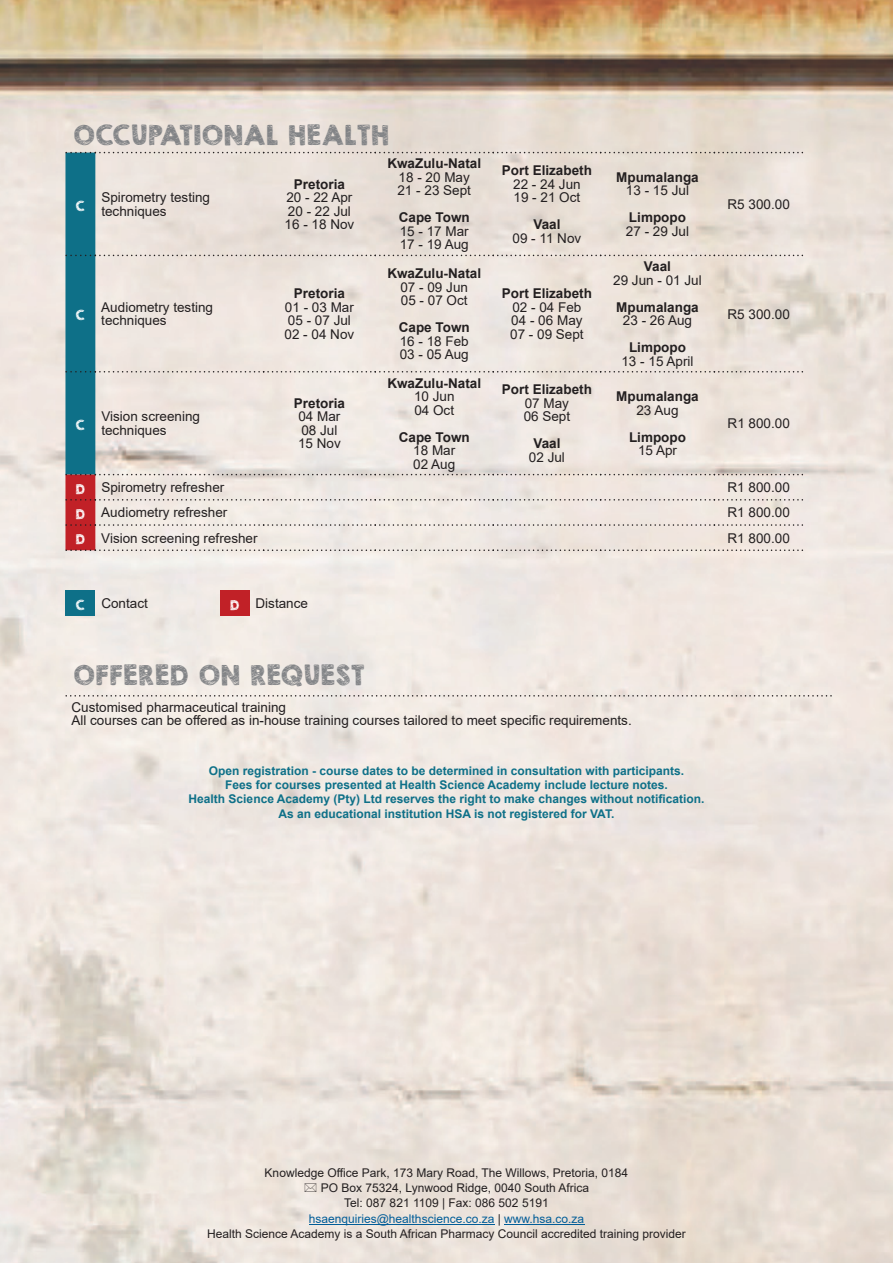
<style>
.page{position:relative;width:893px;height:1263px;background:#fff}
.page>*{position:absolute;margin:0;border:0;box-sizing:border-box;transform-origin:0 0}
.t1{font:27px "KG Broken Vessels Sketch";letter-spacing:.03em;color:#808285}
.t2{font:13.5px/13.5px "Arial";color:#231f20}
.t3{font:700 13.5px "Arial";color:#231f20}
.t4{font:13.5px "KG Broken Vessels Sketch";color:#fff}
.t5{font:700 12px/14.4px "Arial";color:#0e7088;text-align:center}
.t6{font:12px/15.3px "Arial";color:#231f20;text-align:center}
.s1{font-family:"KG Broken Vessels Sketch";color:#fff}
.s2{color:#015d98}
</style>
<div class="page">
<img style="left:0;top:0;width:893px;height:1263px">
<hr style="left:309px;top:1224px;width:185px;height:1px;background:#015d98">
<hr style="left:504px;top:1224px;width:80px;height:1px;background:#015d98">
<div style="left:65px;top:591px;width:30px;height:25px;background:#0e7088"></div>
<div style="left:220px;top:591px;width:30px;height:25px;background:#c12127"></div>
<svg style="left:65px;top:695px;width:767px;height:1px"></svg>
<svg style="left:65px;top:152px;width:738px;height:399px;background:#e3ddd7"></svg>
<svg style="left:305px;top:1183px;width:11px;height:9px"></svg>
<h1 class="t1" style="left:74px;top:119px;width:316px">OCCUPATIONAL HEALTH</h1>
<p class="t4" style="left:76px;top:197px;width:11px">C</p>
<p class="t2" style="left:101px;top:191px;width:110px">Spirometry testing techniques</p>
<p class="t4" style="left:76px;top:307px;width:11px">C</p>
<p class="t2" style="left:101px;top:300px;width:113px">Audiometry testing techniques</p>
<p class="t4" style="left:76px;top:417px;width:11px">C</p>
<p class="t2" style="left:101px;top:410px;width:100px">Vision screening techniques</p>
<p class="t3" style="left:294px;top:174px;width:53px">Pretoria</p>
<p class="t2" style="left:285px;top:191px;width:71px">20 - 22 Apr<br>20 - 22 Jul<br>16 - 18 Nov</p>
<p class="t3" style="left:294px;top:284px;width:53px">Pretoria</p>
<p class="t2" style="left:285px;top:300px;width:71px">01 - 03 Mar<br>05 - 07 Jul<br>02 - 04 Nov</p>
<p class="t3" style="left:294px;top:394px;width:53px">Pretoria</p>
<p class="t2" style="left:298px;top:410px;width:44px">04 Mar<br>08 Jul<br>15 Nov</p>
<p class="t3" style="left:387px;top:154px;width:95px">KwaZulu-Natal</p>
<p class="t2" style="left:397px;top:170px;width:75px">18 - 20 May<br>21 - 23 Sept</p>
<p class="t3" style="left:399px;top:208px;width:73px">Cape Town</p>
<p class="t2" style="left:400px;top:224px;width:71px">15 - 17 Mar<br>17 - 19 Aug</p>
<p class="t3" style="left:387px;top:264px;width:95px">KwaZulu-Natal</p>
<p class="t2" style="left:400px;top:280px;width:69px">07 - 09 Jun<br>05 - 07 Oct</p>
<p class="t3" style="left:399px;top:318px;width:73px">Cape Town</p>
<p class="t2" style="left:400px;top:334px;width:71px">16 - 18 Feb<br>03 - 05 Aug</p>
<p class="t3" style="left:387px;top:373px;width:95px">KwaZulu-Natal</p>
<p class="t2" style="left:414px;top:389px;width:42px">10 Jun<br>04 Oct</p>
<p class="t3" style="left:399px;top:427px;width:73px">Cape Town</p>
<p class="t2" style="left:413px;top:443px;width:44px">18 Mar<br>02 Aug</p>
<p class="t3" style="left:502px;top:161px;width:92px">Port Elizabeth</p>
<p class="t2" style="left:513px;top:177px;width:69px">22 - 24 Jun<br>19 - 21 Oct</p>
<p class="t3" style="left:533px;top:215px;width:29px">Vaal</p>
<p class="t2" style="left:512px;top:231px;width:70px">09 - 11 Nov</p>
<p class="t3" style="left:502px;top:284px;width:92px">Port Elizabeth</p>
<p class="t2" style="left:510px;top:300px;width:75px">02 - 04 Feb<br>04 - 06 May<br>07 - 09 Sept</p>
<p class="t3" style="left:502px;top:380px;width:92px">Port Elizabeth</p>
<p class="t2" style="left:524px;top:396px;width:48px">07 May<br>06 Sept</p>
<p class="t3" style="left:533px;top:434px;width:29px">Vaal</p>
<p class="t2" style="left:529px;top:450px;width:38px">02 Jul</p>
<p class="t3" style="left:616px;top:168px;width:84px">Mpumalanga</p>
<p class="t2" style="left:626px;top:184px;width:65px">13 - 15 Jul</p>
<p class="t3" style="left:629px;top:208px;width:58px">Limpopo</p>
<p class="t2" style="left:626px;top:224px;width:65px">27 - 29 Jul</p>
<p class="t3" style="left:644px;top:257px;width:29px">Vaal</p>
<p class="t2" style="left:613px;top:273px;width:90px">29 Jun - 01 Jul</p>
<p class="t3" style="left:616px;top:297px;width:84px">Mpumalanga</p>
<p class="t2" style="left:623px;top:314px;width:71px">23 - 26 Aug</p>
<p class="t3" style="left:629px;top:338px;width:58px">Limpopo</p>
<p class="t2" style="left:621px;top:354px;width:74px">13 - 15 April</p>
<p class="t3" style="left:616px;top:387px;width:84px">Mpumalanga</p>
<p class="t2" style="left:636px;top:403px;width:44px">23 Aug</p>
<p class="t3" style="left:629px;top:427px;width:58px">Limpopo</p>
<p class="t2" style="left:638px;top:443px;width:41px">15 Apr</p>
<p class="t2" style="left:728px;top:197px;width:64px">R5 300.00</p>
<p class="t2" style="left:728px;top:307px;width:64px">R5 300.00</p>
<p class="t2" style="left:728px;top:416px;width:64px">R1 800.00</p>
<p class="t2" style="left:76px;top:481px;width:150px"><span class="s1">D</span> Spirometry refresher</p>
<p class="t2" style="left:728px;top:481px;width:64px">R1 800.00</p>
<p class="t2" style="left:76px;top:506px;width:153px"><span class="s1">D</span> Audiometry refresher</p>
<p class="t2" style="left:728px;top:506px;width:64px">R1 800.00</p>
<p class="t2" style="left:76px;top:531px;width:183px"><span class="s1">D</span> Vision screening refresher</p>
<p class="t2" style="left:727px;top:531px;width:64px">R1 800.00</p>
<p class="t2" style="left:76px;top:597px;width:73px"><span class="s1">C</span> Contact</p>
<p class="t2" style="left:230px;top:597px;width:80px"><span class="s1">D</span> Distance</p>
<h1 class="t1" style="left:74px;top:658px;width:292px">OFFERED ON REQUEST</h1>
<p class="t2" style="left:71px;top:700px;width:562px">Customised pharmaceutical training<br>All courses can be offered as in-house training courses tailored to meet specific requirements.</p>
<p class="t5" style="left:189px;top:763px;width:517px">Open registration - course dates to be determined in consultation with participants.<br>Fees for courses presented at Health Science Academy include lecture notes.<br>Health Science Academy (Pty) Ltd reserves the right to make changes without notification.<br>As an educational institution HSA is not registered for VAT.</p>
<p class="t6" style="left:265px;top:1165px;width:365px">Knowledge Office Park, 173 Mary Road, The Willows, Pretoria, 0184</p>
<p class="t6" style="left:321px;top:1180px;width:270px">PO Box 75324, Lynwood Ridge, 0040 South Africa</p>
<p class="t6" style="left:344px;top:1195px;width:206px">Tel: 087 821 1109 | Fax: 086 502 5191</p>
<p class="t6" style="left:207px;top:1211px;width:480px"><span class="s2">hsaenquiries@healthscience.co.za</span> | <span class="s2">www.hsa.co.za<br></span>Health Science Academy is a South African Pharmacy Council accredited training provider</p>
</div>
